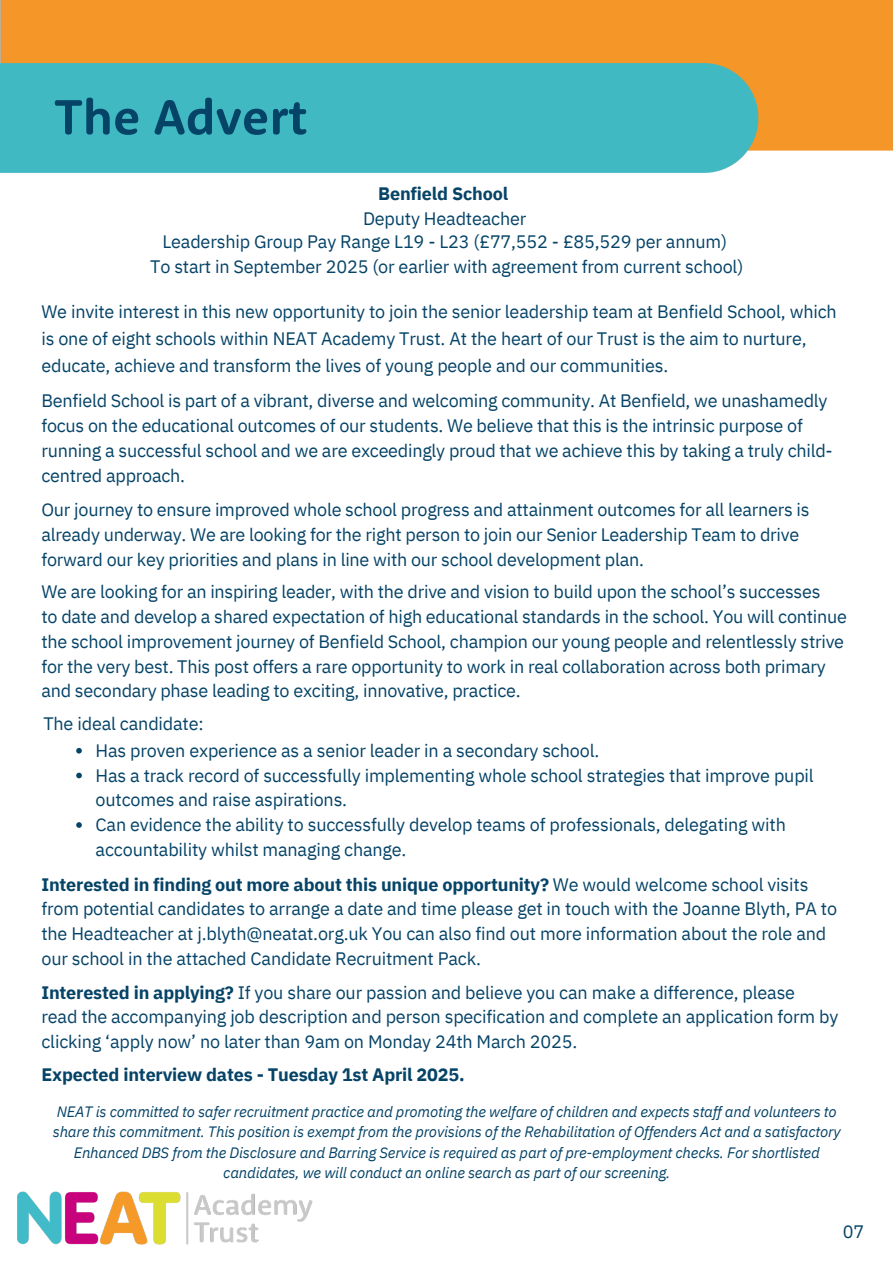
<style>
.page{position:relative;width:894px;height:1264px;background:#fff}
.page>*{position:absolute;margin:0;border:0;box-sizing:border-box;transform-origin:0 0}
.t1{font:700 50.85px "Rooney Sans";color:#054367}
.t2{font:18px/24.8px "IBM Plex Sans";letter-spacing:-.01em;color:#054367}
.t3{font:700 18px "IBM Plex Sans";letter-spacing:-.01em;color:#054367}
.t4{font:italic 15px/20.2px "IBM Plex Sans";letter-spacing:-.015em;color:#054367;text-align:center}
.s1{font-weight:700}
</style>
<div class="page">
<img style="left:0;top:0;width:893px;height:173px">
<img style="left:17px;top:1191px;width:296px;height:54px">
<svg style="left:76px;top:748px;width:6px;height:5px"></svg>
<svg style="left:76px;top:772px;width:6px;height:6px"></svg>
<svg style="left:76px;top:822px;width:6px;height:5px"></svg>
<p class="t1" style="left:54px;top:83px;width:254px">The Advert</p>
<h1 class="t3" style="left:378px;top:181px;width:131px">Benfield School</h1>
<h2 class="t2" style="left:150px;top:206px;width:594px;line-height:24.2px;text-align:center">Deputy Headteacher<br>Leadership Group Pay Range L19 - L23 (£77,552 - £85,529 per annum)<br>To start in September 2025 (or earlier with agreement from current school)</h2>
<h3 class="t2" style="left:41px;top:298px;width:796px;line-height:27px">We invite interest in this new opportunity to join the senior leadership team at Benfield School, which is one of eight schools within NEAT Academy Trust. At the heart of our Trust is the aim to nurture, educate, achieve and transform the lives of young people and our communities.</h3>
<p class="t2" style="left:41px;top:388px;width:792px">Benfield School is part of a vibrant, diverse and welcoming community. At Benfield, we unashamedly focus on the educational outcomes of our students. We believe that this is the intrinsic purpose of running a successful school and we are exceedingly proud that we achieve this by taking a truly child&shy;centred approach.</p>
<h3 class="t2" style="left:41px;top:497px;width:769px">Our journey to ensure improved whole school progress and attainment outcomes for all learners is already underway. We are looking for the right person to join our Senior Leadership Team to drive forward our key priorities and plans in line with our school development plan.</h3>
<h3 class="t2" style="left:41px;top:579px;width:806px">We are looking for an inspiring leader, with the drive and vision to build upon the school’s successes<br>to date and develop a shared expectation of high educational standards in the school. You will continue the school improvement journey of Benfield School, champion our young people and relentlessly strive for the very best. This post offers a rare opportunity to work in real collaboration across both primary and secondary phase leading to exciting, innovative, practice.</h3>
<h3 class="t2" style="left:43px;top:710px;width:162px">The ideal candidate:</h3>
<h3 class="t2" style="left:95px;top:737px;width:505px">Has proven experience as a senior leader in a secondary school.</h3>
<h3 class="t2" style="left:95px;top:762px;width:719px">Has a track record of successfully implementing whole school strategies that improve pupil outcomes and raise aspirations.</h3>
<h3 class="t2" style="left:95px;top:812px;width:691px">Can evidence the ability to successfully develop teams of professionals, delegating with accountability whilst managing change.</h3>
<h3 class="t2" style="left:41px;top:871px;width:797px"><span class="s1">Interested in finding out more about this unique opportunity?</span> We would welcome school visits from potential candidates to arrange a date and time please get in touch with the Joanne Blyth, PA to the Headteacher at j.blyth@neatat.org.uk You can also find out more information about the role and our school in the attached Candidate Recruitment Pack.</h3>
<p class="t2" style="left:41px;top:979px;width:798px"><span class="s1">Interested in applying?</span> If you share our passion and believe you can make a difference, please<br>read the accompanying job description and person specification and complete an application form by clicking ‘apply now’ no later than 9am on Monday 24th March 2025.</p>
<p class="t3" style="left:41px;top:1062px;width:424px">Expected interview dates - Tuesday 1st April 2025.</p>
<p class="t4" style="left:53px;top:1101px;width:789px">NEAT is committed to safer recruitment practice and promoting the welfare of children and expects staff and volunteers to share this commitment. This position is exempt from the provisions of the Rehabilitation of Offenders Act and a satisfactory Enhanced DBS from the Disclosure and Barring Service is required as part of pre-employment checks. For shortlisted candidates, we will conduct an online search as part of our screening.</p>
<p class="t2" style="left:842px;top:1219px;width:23px">07</p>
</div>
